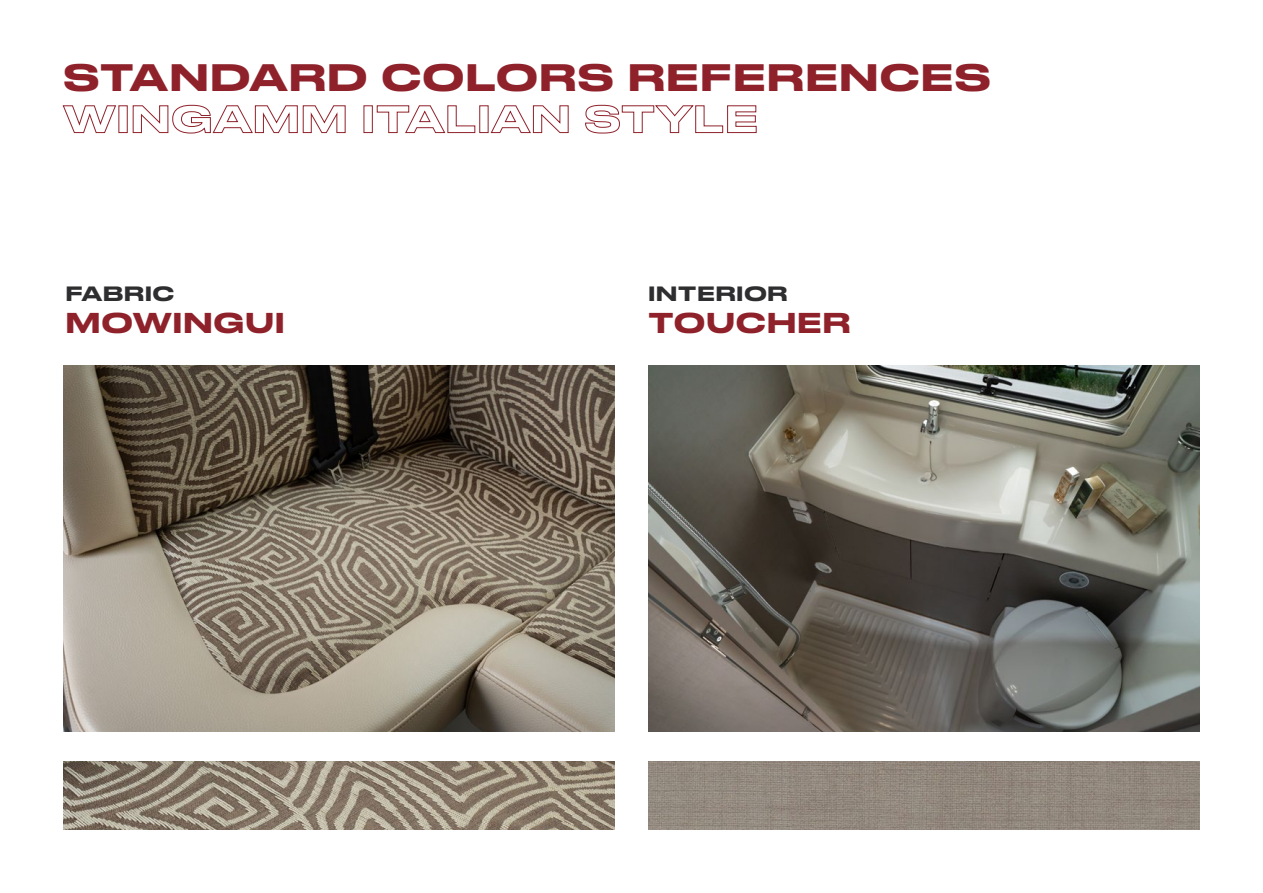
<style>
.page{position:relative;width:1263px;height:893px;background:#fff}
.page>*{position:absolute;margin:0;border:0;box-sizing:border-box;transform-origin:0 0}
.t1{font:500 expanded 36px/42px "Druk";letter-spacing:.05em;color:#8f212a}
.t2{font:500 expanded 27px "Druk";letter-spacing:.05em;color:#8f212a}
.t3{font:500 expanded 19.5px "Druk";letter-spacing:.05em;color:#2e2d2f}
</style>
<div class="page">
<img style="left:648px;top:366px;width:551px;height:365px">
<img style="left:64px;top:366px;width:550px;height:365px">
<img style="left:64px;top:761px;width:550px;height:68px">
<img style="left:648px;top:761px;width:551px;height:68px">
<p class="t1" style="left:64px;top:53px;width:928px">STANDARD COLORS REFERENCES<br>WINGAMM ITALIAN STYLE</p>
<p class="t3" style="left:66px;top:278px;width:110px">FABRIC</p>
<p class="t2" style="left:66px;top:301px;width:220px">MOWINGUI</p>
<p class="t3" style="left:648px;top:278px;width:140px">INTERIOR</p>
<p class="t2" style="left:648px;top:301px;width:203px">TOUCHER</p>
</div>
